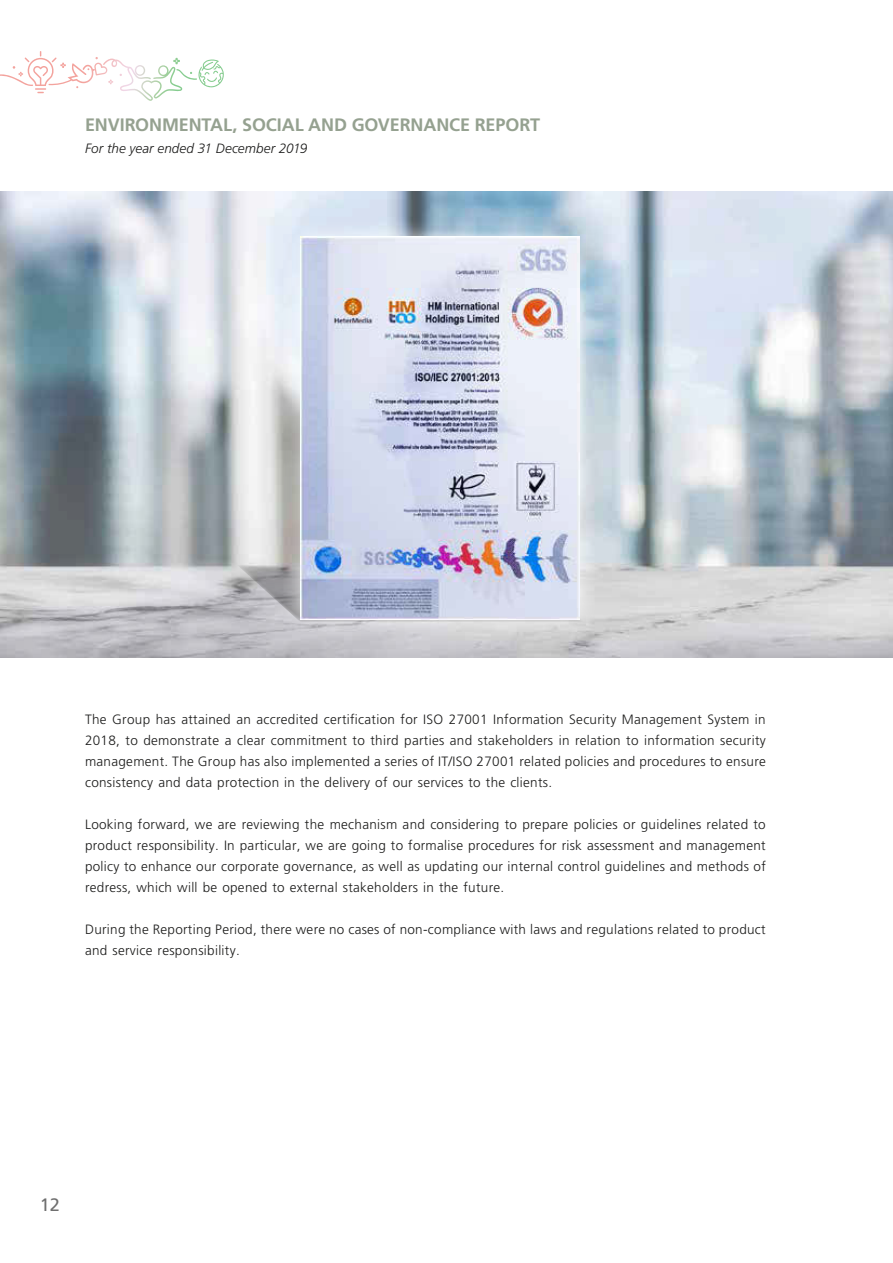
<style>
.page{position:relative;width:893px;height:1263px;background:#fff}
.page>*{position:absolute;margin:0;border:0;box-sizing:border-box;transform-origin:0 0}
.t1{font:700 18px "Frutiger LT Std";letter-spacing:-.01em;color:#95a190}
.t2{font:18px "Frutiger LT Std";color:#6f6f6f}
.t3{font:300 13.5px/21px "Frutiger LT Std";letter-spacing:.02em;color:#1c1c1b;text-align:justify}
.t4{font:italic 300 13.5px "Frutiger LT Std";letter-spacing:.005em;color:#1c1c1b}
</style>
<div class="page">
<img style="left:0;top:191px;width:893px;height:467px">
<svg style="left:25px;top:51px;width:155px;height:50px"></svg>
<svg style="left:237px;top:565px;width:44px;height:57px;background:#afafb3"></svg>
<div style="left:281px;top:217px;width:318px;height:422px;background:#fff;opacity:.75"></div>
<img style="left:300px;top:237px;width:280px;height:382px">
<h1 class="t1" style="left:85px;top:114px;width:457px">ENVIRONMENTAL, SOCIAL AND GOVERNANCE REPORT</h1>
<p class="t4" style="left:85px;top:140px;width:224px">For the year ended 31 December 2019</p>
<p class="t3" style="left:85px;top:709px;width:682px">The Group has attained an accredited certification for ISO 27001 Information Security Management System in 2018, to demonstrate a clear commitment to third parties and stakeholders in relation to information security management. The Group has also implemented a series of IT/ISO 27001 related policies and procedures to ensure consistency and data protection in the delivery of our services to the clients.</p>
<p class="t3" style="left:85px;top:814px;width:682px">Looking forward, we are reviewing the mechanism and considering to prepare policies or guidelines related to product responsibility. In particular, we are going to formalise procedures for risk assessment and management policy to enhance our corporate governance, as well as updating our internal control guidelines and methods of redress, which will be opened to external stakeholders in the future.</p>
<p class="t3" style="left:85px;top:919px;width:682px">During the Reporting Period, there were no cases of non-compliance with laws and regulations related to product and service responsibility.</p>
<h1 class="t2" style="left:40px;top:1194px;width:22px">12</h1>
</div>
